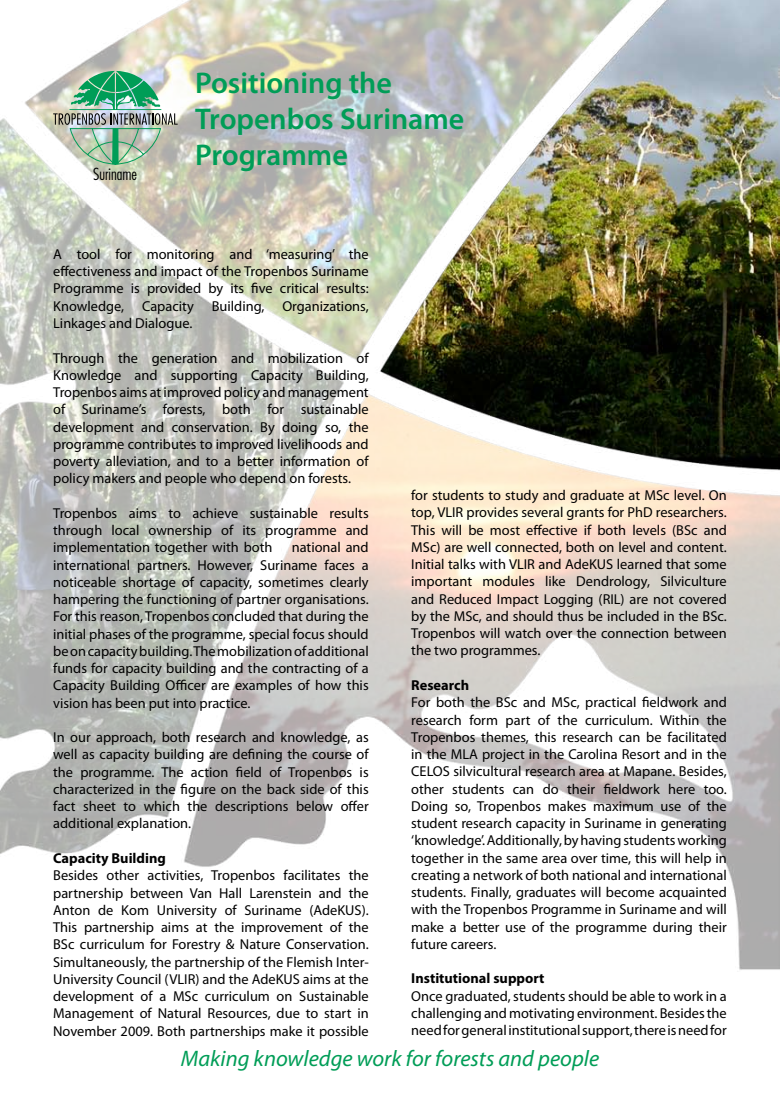
<style>
.page{position:relative;width:780px;height:1099px;background:#fff}
.page>*{position:absolute;margin:0;border:0;box-sizing:border-box;transform-origin:0 0}
.t1{font:600 30px/36px "Myriad Pro";color:#009d57}
.t2{font:italic 22.5px "Myriad Pro";color:#009d57}
.t3{font:300 condensed 16.25px "Futura Std";color:#000}
.t4{font:14.38px/17.2px "Myriad Pro";color:#000;text-align:justify}
.t5{font:700 14.38px "Myriad Pro";color:#000}
</style>
<div class="page">
<img style="left:0;top:0;width:779px;height:970px">
<img style="left:53px;top:71px;width:125px;height:94px">
<p class="t3" style="left:93px;top:164px;width:45px">Suriname</p>
<h1 class="t1" style="left:195px;top:65px;width:271px">Positioning the<br>Tropenbos Suriname<br>Programme</h1>
<p class="t4" style="left:53px;top:245px;width:317px">A tool for monitoring and ‘measuring’ the effectiveness and impact of the Tropenbos Suriname Programme is provided by its five critical results:<br>Knowledge, Capacity Building, Organizations, Linkages and Dialogue.</p>
<p class="t4" style="left:53px;top:349px;width:317px">Through the generation and mobilization of Knowledge and supporting Capacity Building, Tropenbos aims at improved policy and management of Suriname’s forests, both for sustainable development and conservation. By doing so, the programme contributes to improved livelihoods and poverty alleviation, and to a better information of policy makers and people who depend on forests.</p>
<p class="t4" style="left:53px;top:504px;width:317px">Tropenbos aims to achieve sustainable results through local ownership of its programme and implementation together with both</p>
<p class="t4" style="left:53px;top:538px;width:317px;text-indent:238px">national and international partners. However, Suriname faces a noticeable shortage of capacity, sometimes clearly hampering the functioning of partner organisations.<br>For this reason, Tropenbos concluded that during the initial phases of the programme, special focus should be on capacity building. The mobilization of additional funds for capacity building and the contracting of a Capacity Building Officer are examples of how this vision has been put into practice.</p>
<p class="t4" style="left:53px;top:728px;width:317px">In our approach, both research and knowledge, as well as capacity building are defining the course of the programme. The action field of Tropenbos is characterized in the figure on the back side of this fact sheet to which the descriptions below offer additional explanation.</p>
<p class="t5" style="left:53px;top:848px;width:114px">Capacity Building</p>
<p class="t4" style="left:53px;top:866px;width:317px">Besides other activities, Tropenbos facilitates the partnership between Van Hall Larenstein and the Anton de Kom University of Suriname (AdeKUS).<br>This partnership aims at the improvement of the BSc curriculum for Forestry &amp; Nature Conservation.<br>Simultaneously, the partnership of the Flemish Inter-University Council (VLIR) and the AdeKUS aims at the development of a MSc curriculum on Sustainable Management of Natural Resources, due to start in November 2009. Both partnerships make it possible</p>
<p class="t4" style="left:411px;top:486px;width:317px">for students to study and graduate at MSc level. On top, VLIR provides several grants for PhD researchers.<br>This will be most effective if both levels (BSc and MSc) are well connected, both on level and content.<br>Initial talks with VLIR and AdeKUS learned that some important modules like Dendrology, Silviculture and Reduced Impact Logging (RIL) are not covered by the MSc, and should thus be included in the BSc.<br>Tropenbos will watch over the connection between the two programmes.</p>
<p class="t5" style="left:411px;top:675px;width:59px">Research</p>
<p class="t4" style="left:411px;top:693px;width:317px">For both the BSc and MSc, practical fieldwork and research form part of the curriculum. Within the Tropenbos themes, this research can be facilitated in the MLA project in the Carolina Resort and in the CELOS silvicultural research area at Mapane. Besides, other students can do their fieldwork here too.<br>Doing so, Tropenbos makes maximum use of the student research capacity in Suriname in generating ‘knowledge’. Additionally, by having students working together in the same area over time, this will help in creating a network of both national and international students. Finally, graduates will become acquainted with the Tropenbos Programme in Suriname and will make a better use of the programme during their future careers.</p>
<p class="t5" style="left:411px;top:969px;width:135px">Institutional support</p>
<p class="t4" style="left:411px;top:986px;width:317px">Once graduated, students should be able to work in a challenging and motivating environment. Besides the need for general institutional support, there is need for</p>
<h2 class="t2" style="left:181px;top:1044px;width:420px">Making knowledge work for forests and people</h2>
</div>
